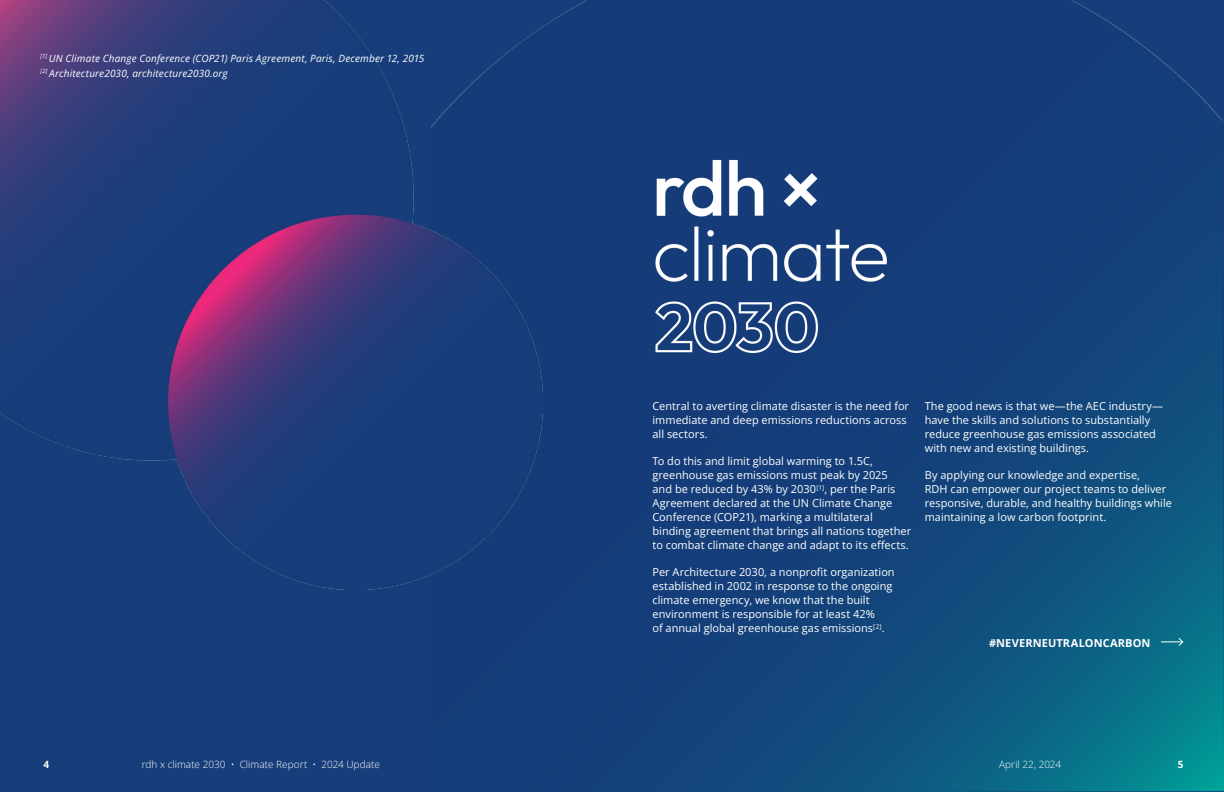
<style>
.page{position:relative;width:1224px;height:792px;background:#173d7a}
.page>*{position:absolute;margin:0;border:0;box-sizing:border-box;transform-origin:0 0}
.t1{font:11px/14px "Open Sans";color:#fff}
.t2{font:700 11px "Open Sans";letter-spacing:.01em;color:#fff}
.t3{font:italic 10px/15px "Open Sans";letter-spacing:.015em;color:#fff}
.t4{font:300 10px "Open Sans";letter-spacing:.005em;color:#fff}
.t5{font:700 10px "Open Sans";color:#fff}
</style>
<div class="page">
<img style="left:543px;top:0;width:681px;height:792px">
<img style="left:652px;top:150px;width:237px;height:202px">
<img style="left:0;top:0;width:543px;height:589px">
<svg style="left:1161px;top:637px;width:23px;height:10px"></svg>
<p class="t3" style="left:40px;top:50px;width:385px"><sup>[1]</sup> UN Climate Change Conference (COP21) Paris Agreement, Paris, December 12, 2015 <sup>[2]</sup> Architecture2030, architecture2030.org</p>
<p class="t1" style="left:652px;top:399px;width:258px">Central to averting climate disaster is the need for immediate and deep emissions reductions across all sectors.</p>
<p class="t1" style="left:652px;top:454px;width:260px">To do this and limit global warming to 1.5C, greenhouse gas emissions must peak by 2025<br>and be reduced by 43% by 2030<sup>[1]</sup>, per the Paris Agreement declared at the UN Climate Change Conference (COP21), marking a multilateral binding agreement that brings all nations together to combat climate change and adapt to its effects.</p>
<p class="t1" style="left:652px;top:565px;width:244px">Per Architecture 2030, a nonprofit organization established in 2002 in response to the ongoing climate emergency, we know that the built environment is responsible for at least 42%<br>of annual global greenhouse gas emissions<sup>[2]</sup>.</p>
<p class="t1" style="left:925px;top:399px;width:240px">The good news is that we—the AEC industry— have the skills and solutions to substantially reduce greenhouse gas emissions associated with new and existing buildings.</p>
<p class="t1" style="left:925px;top:468px;width:249px">By applying our knowledge and expertise,<br>RDH can empower our project teams to deliver responsive, durable, and healthy buildings while maintaining a low carbon footprint.</p>
<p class="t2" style="left:989px;top:635px;width:163px">#NEVERNEUTRALONCARBON</p>
<p class="t5" style="left:43px;top:758px;width:7px">4</p>
<p class="t4" style="left:142px;top:758px;width:240px">rdh x climate 2030 • Climate Report • 2024 Update</p>
<p class="t4" style="left:999px;top:758px;width:64px">April 22, 2024</p>
<p class="t5" style="left:1178px;top:758px;width:7px">5</p>
</div>
